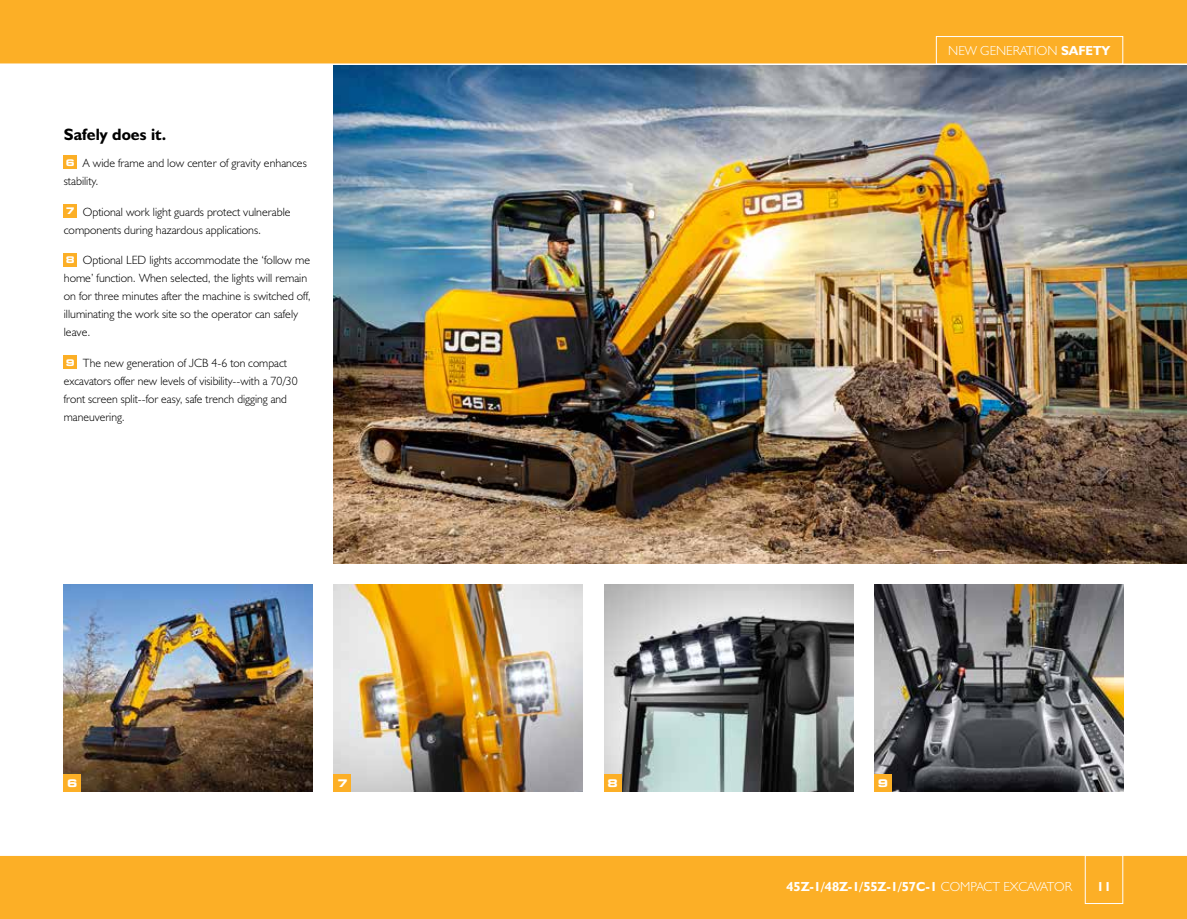
<style>
.page{position:relative;width:1187px;height:919px;background:#fff}
.page>*{position:absolute;margin:0;border:0;box-sizing:border-box;transform-origin:0 0}
.t1{font:16.5px "JCB Bold";color:#000}
.t2{font:13.2px "JCB Bold";color:#fff}
.t3{font:13.2px "JCB Light";color:#fff}
.t4{font:12px/18px "JCB Light";color:#000}
.t5{font:700 expanded 10.5px "Square 721 BT";color:#fff}
.s1{font-family:"Square 721 BT";font-weight:700;font-stretch:expanded;font-size:9.15px;color:#fff}
.s2{font-family:"JCB Bold"}
.s3{font-family:"JCB Light"}
</style>
<div class="page">
<img style="left:334px;top:65px;width:852px;height:498px">
<div style="left:0;top:0;width:1186px;height:64px;background:#fcaf26"></div>
<hr style="left:0;top:63px;width:1186px;height:2px;background:#fff">
<img style="left:334px;top:584px;width:249px;height:207px">
<img style="left:64px;top:584px;width:249px;height:207px">
<div style="left:64px;top:155px;width:13px;height:14px;background:#fcaf26"></div>
<div style="left:64px;top:204px;width:13px;height:13px;background:#fcaf26"></div>
<div style="left:64px;top:253px;width:13px;height:13px;background:#fcaf26"></div>
<div style="left:64px;top:356px;width:13px;height:13px;background:#fcaf26"></div>
<img style="left:604px;top:584px;width:249px;height:207px">
<img style="left:874px;top:584px;width:249px;height:207px">
<div style="left:334px;top:774px;width:17px;height:17px;background:#fcaf26"></div>
<div style="left:64px;top:774px;width:17px;height:17px;background:#fcaf26"></div>
<div style="left:604px;top:774px;width:17px;height:17px;background:#fcaf26"></div>
<div style="left:874px;top:774px;width:17px;height:17px;background:#fcaf26"></div>
<div style="left:0;top:855px;width:1186px;height:63px;background:#fcaf26"></div>
<div style="left:1084px;top:855px;width:39px;height:48px;border:1px solid #fff"></div>
<div style="left:935px;top:36px;width:188px;height:28px;border:1px solid #fff"></div>
<h1 class="t1" style="left:64px;top:124px;width:104px">Safely does it.</h1>
<p class="t4" style="left:64px;top:153px;width:244px"><span class="s1">6</span> A wide frame and low center of gravity enhances stability.</p>
<p class="t4" style="left:64px;top:202px;width:228px"><span class="s1">7</span> Optional work light guards protect vulnerable components during hazardous applications.</p>
<p class="t4" style="left:64px;top:251px;width:248px"><span class="s1">8</span> Optional LED lights accommodate the ‘follow me home’ function. When selected, the lights will remain on for three minutes after the machine is switched off, illuminating the work site so the operator can safely leave.</p>
<p class="t4" style="left:64px;top:354px;width:235px"><span class="s1">9</span> The new generation of JCB 4-6 ton compact excavators offer new levels of visibility--with a 70/30 front screen split--for easy, safe trench digging and maneuvering.</p>
<p class="t3" style="left:948px;top:43px;width:164px">NEW GENERATION <span class="s2">SAFETY</span></p>
<p class="t5" style="left:67px;top:776px;width:12px">6</p>
<p class="t5" style="left:337px;top:776px;width:12px">7</p>
<p class="t5" style="left:607px;top:776px;width:12px">8</p>
<p class="t5" style="left:877px;top:776px;width:12px">9</p>
<p class="t2" style="left:786px;top:877px;width:287px">45Z-1/48Z-1/55Z-1/57C-1 <span class="s3">COMPACT EXCAVATOR</span></p>
<p class="t2" style="left:1096px;top:877px;width:16px">11</p>
</div>
